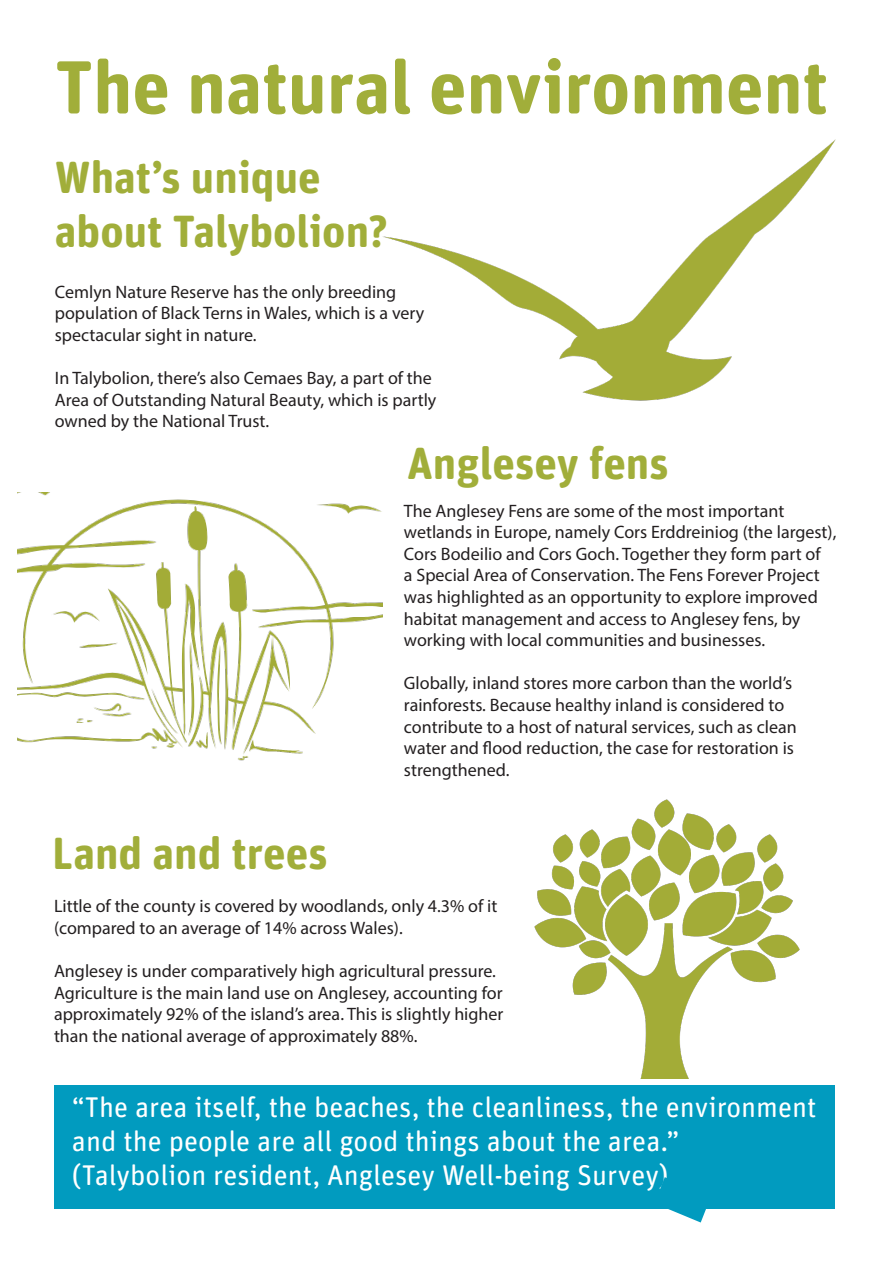
<style>
.page{position:relative;width:893px;height:1263px;background:#fff}
.page>*{position:absolute;margin:0;border:0;box-sizing:border-box;transform-origin:0 0}
.t1{font:700 75px "Unit Rounded Pro";color:#a1ae3a}
.t2{font:700 45px/54px "Unit Rounded Pro";color:#a1ae3a}
.t3{font:28.5px/34.2px "Unit Rounded Pro";color:#fff}
.t4{font:18px/21.6px "Myriad Pro";color:#231f20}
</style>
<div class="page">
<img style="left:535px;top:799px;width:265px;height:279px">
<img style="left:383px;top:139px;width:453px;height:262px">
<div style="left:54px;top:1086px;width:780px;height:123px;background:#019bbf"></div>
<svg style="left:668px;top:1209px;width:38px;height:13px"></svg>
<img style="left:18px;top:492px;width:365px;height:269px">
<p class="t1" style="left:55px;top:34px;width:775px">The natural environment</p>
<p class="t2" style="left:55px;top:147px;width:335px">What’s unique about Talybolion?</p>
<p class="t4" style="left:55px;top:281px;width:371px">Cemlyn Nature Reserve has the only breeding population of Black Terns in Wales, which is a very spectacular sight in nature.</p>
<p class="t4" style="left:55px;top:367px;width:383px">In Talybolion, there’s also Cemaes Bay, a part of the<br>Area of Outstanding Natural Beauty, which is partly owned by the National Trust.</p>
<p class="t2" style="left:407px;top:434px;width:263px">Anglesey fens</p>
<p class="t2" style="left:52px;top:824px;width:277px">Land and trees</p>
<p class="t4" style="left:404px;top:499px;width:434px">The Anglesey Fens are some of the most important wetlands in Europe, namely Cors Erddreiniog (the largest), Cors Bodeilio and Cors Goch. Together they form part of<br>a Special Area of Conservation. The Fens Forever Project was highlighted as an opportunity to explore improved habitat management and access to Anglesey fens, by working with local communities and businesses.</p>
<p class="t4" style="left:404px;top:672px;width:394px">Globally, inland stores more carbon than the world’s rainforests. Because healthy inland is considered to contribute to a host of natural services, such as clean water and flood reduction, the case for restoration is strengthened.</p>
<p class="t4" style="left:54px;top:895px;width:445px">Little of the county is covered by woodlands, only 4.3% of it (compared to an average of 14% across Wales).</p>
<p class="t4" style="left:54px;top:960px;width:451px">Anglesey is under comparatively high agricultural pressure.<br>Agriculture is the main land use on Anglesey, accounting for approximately 92% of the island’s area. This is slightly higher than the national average of approximately 88%.</p>
<p class="t3" style="left:72px;top:1089px;width:746px">“The area itself, the beaches, the cleanliness, the environment and the people are all good things about the area.”</p>
<p class="t3" style="left:72px;top:1157px;width:598px">(Talybolion resident, Anglesey Well-being Survey)</p>
</div>
